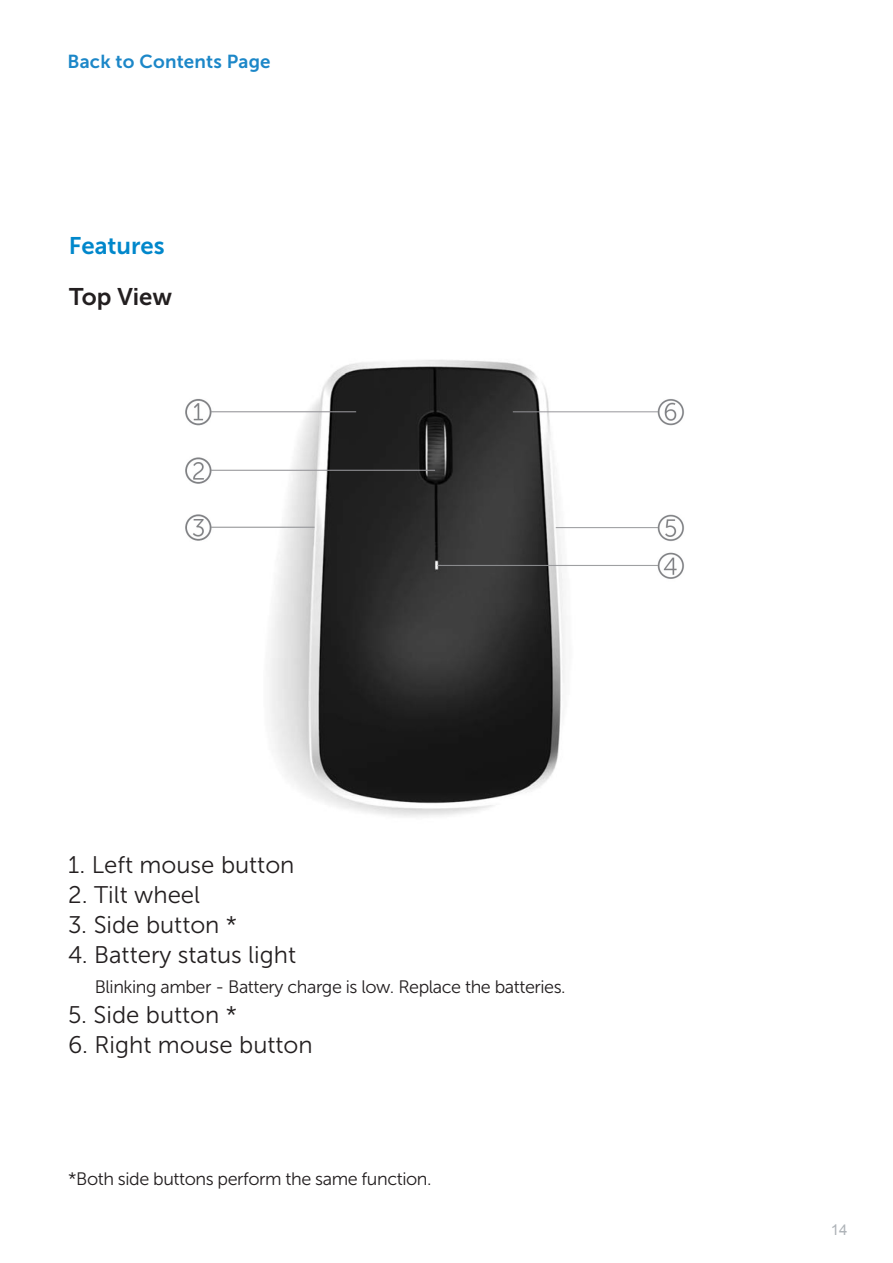
<style>
.page{position:relative;width:893px;height:1263px;background:#fff}
.page>*{position:absolute;margin:0;border:0;box-sizing:border-box;transform-origin:0 0}
.t1{font:24px "Museo Sans For Dell 300";color:#231f20}
.t2{font:24px "Museo Sans For Dell 700";color:#0087cb}
.t3{font:24px "Museo Sans For Dell 700";color:#231f20}
.t4{font:18.75px "Museo Sans For Dell 700";letter-spacing:.01em;color:#1c87c8}
.t5{font:18px "Museo Sans For Dell 300";letter-spacing:-.025em;color:#231f20}
.t6{font:15px "Arial";color:#aeb3b8}
</style>
<div class="page">
<img style="left:185px;top:360px;width:499px;height:457px">
<p class="t4" style="left:68px;top:51px;width:205px">Back to Contents Page</p>
<p class="t2" style="left:69px;top:232px;width:97px">Features</p>
<p class="t3" style="left:69px;top:283px;width:104px">Top View</p>
<p class="t1" style="left:68px;top:852px;width:228px">1. Left mouse button</p>
<p class="t1" style="left:68px;top:882px;width:133px">2. Tilt wheel</p>
<p class="t1" style="left:68px;top:912px;width:171px">3. Side button *</p>
<p class="t1" style="left:68px;top:942px;width:229px">4. Battery status light</p>
<p class="t5" style="left:95px;top:977px;width:472px">Blinking amber - Battery charge is low. Replace the batteries.</p>
<p class="t1" style="left:68px;top:1002px;width:171px">5. Side button *</p>
<p class="t1" style="left:68px;top:1032px;width:246px">6. Right mouse button</p>
<p class="t5" style="left:68px;top:1169px;width:365px">*Both side buttons perform the same function.</p>
<p class="t6" style="left:831px;top:1220px;width:18px">14</p>
</div>
